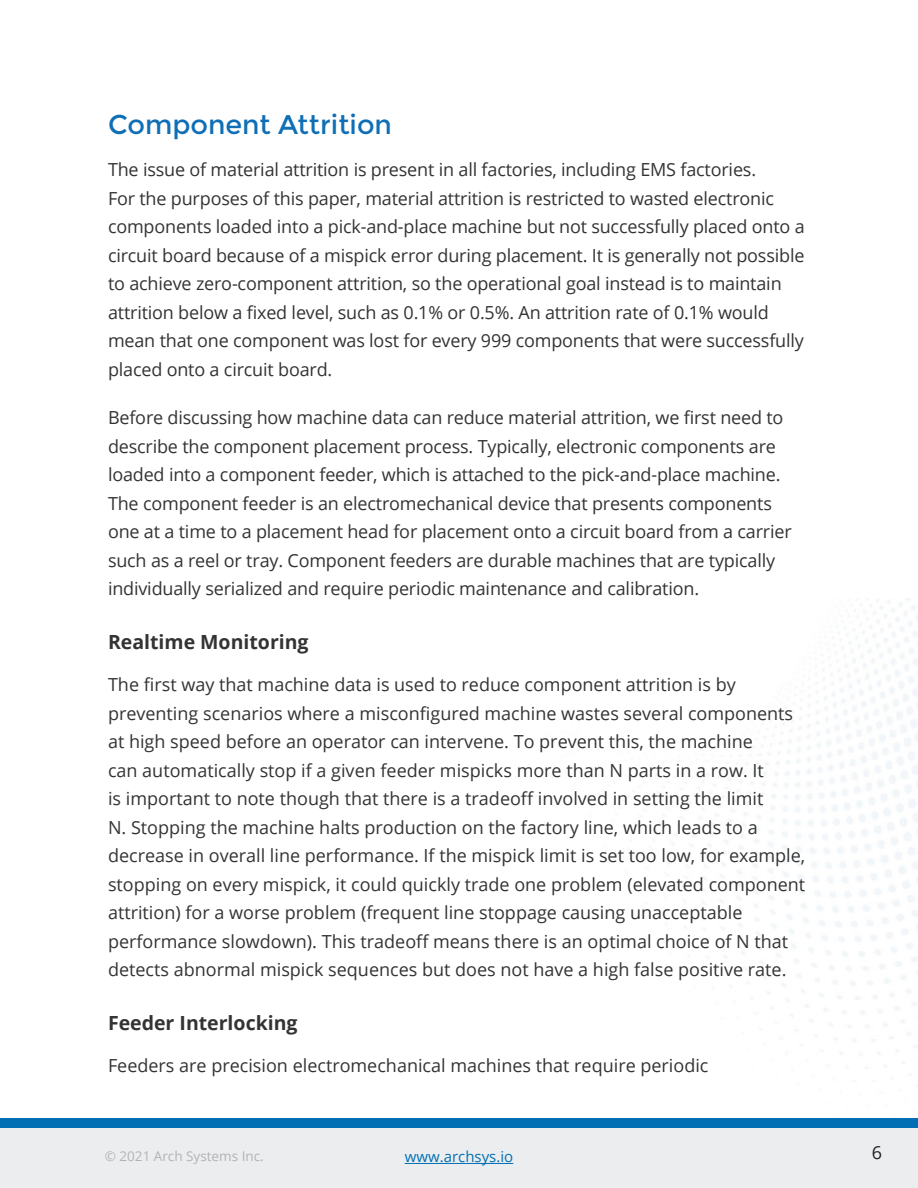
<style>
.page{position:relative;width:918px;height:1188px;background:#fff}
.page>*{position:absolute;margin:0;border:0;box-sizing:border-box;transform-origin:0 0}
.t1{font:27px "Montserrat";color:#0f6fb6}
.t2{font:700 19.5px "Open Sans";color:#323332}
.Body{font:18px/28.5px "Open Sans";letter-spacing:-.01em;color:#323332}
.t3{font:18px "Open Sans";color:#231f20}
.t4{font:15px "Open Sans";color:#026fb5}
.t5{font:13.5px "Open Sans";color:#b1b3b6}
</style>
<div class="page">
<div style="left:0;top:1128px;width:918px;height:60px;background:#ecedee"></div>
<div style="left:0;top:1118px;width:918px;height:10px;background:#026fb5"></div>
<hr style="left:405px;top:1163px;width:108px;height:1px;background:#026fb5">
<h1 class="t1" style="left:108px;top:109px;width:286px">Component Attrition</h1>
<p class="Body" style="left:108px;top:155px;width:698px">The issue of material attrition is present in all factories, including EMS factories.<br>For the purposes of this paper, material attrition is restricted to wasted electronic components loaded into a pick-and-place machine but not successfully placed onto a circuit board because of a mispick error during placement. It is generally not possible to achieve zero-component attrition, so the operational goal instead is to maintain attrition below a fixed level, such as 0.1% or 0.5%. An attrition rate of 0.1% would mean that one component was lost for every 999 components that were successfully placed onto a circuit board.</p>
<p class="Body" style="left:108px;top:403px;width:685px">Before discussing how machine data can reduce material attrition, we first need to describe the component placement process. Typically, electronic components are loaded into a component feeder, which is attached to the pick-and-place machine.<br>The component feeder is an electromechanical device that presents components one at a time to a placement head for placement onto a circuit board from a carrier such as a reel or tray. Component feeders are durable machines that are typically individually serialized and require periodic maintenance and calibration.</p>
<h2 class="t2" style="left:108px;top:629px;width:202px">Realtime Monitoring</h2>
<p class="Body" style="left:108px;top:670px;width:699px">The first way that machine data is used to reduce component attrition is by preventing scenarios where a misconfigured machine wastes several components at high speed before an operator can intervene. To prevent this, the machine<br>can automatically stop if a given feeder mispicks more than N parts in a row. It<br>is important to note though that there is a tradeoff involved in setting the limit<br>N. Stopping the machine halts production on the factory line, which leads to a decrease in overall line performance. If the mispick limit is set too low, for example, stopping on every mispick, it could quickly trade one problem (elevated component attrition) for a worse problem (frequent line stoppage causing unacceptable performance slowdown). This tradeoff means there is an optimal choice of N that detects abnormal mispick sequences but does not have a high false positive rate.</p>
<h2 class="t2" style="left:108px;top:1010px;width:191px">Feeder Interlocking</h2>
<p class="Body" style="left:108px;top:1051px;width:602px">Feeders are precision electromechanical machines that require periodic</p>
<p class="t5" style="left:105px;top:1147px;width:160px">© 2021 Arch Systems Inc.</p>
<p class="t4" style="left:405px;top:1147px;width:110px">www.archsys.io</p>
<p class="t3" style="left:872px;top:1140px;width:12px">6</p>
</div>
